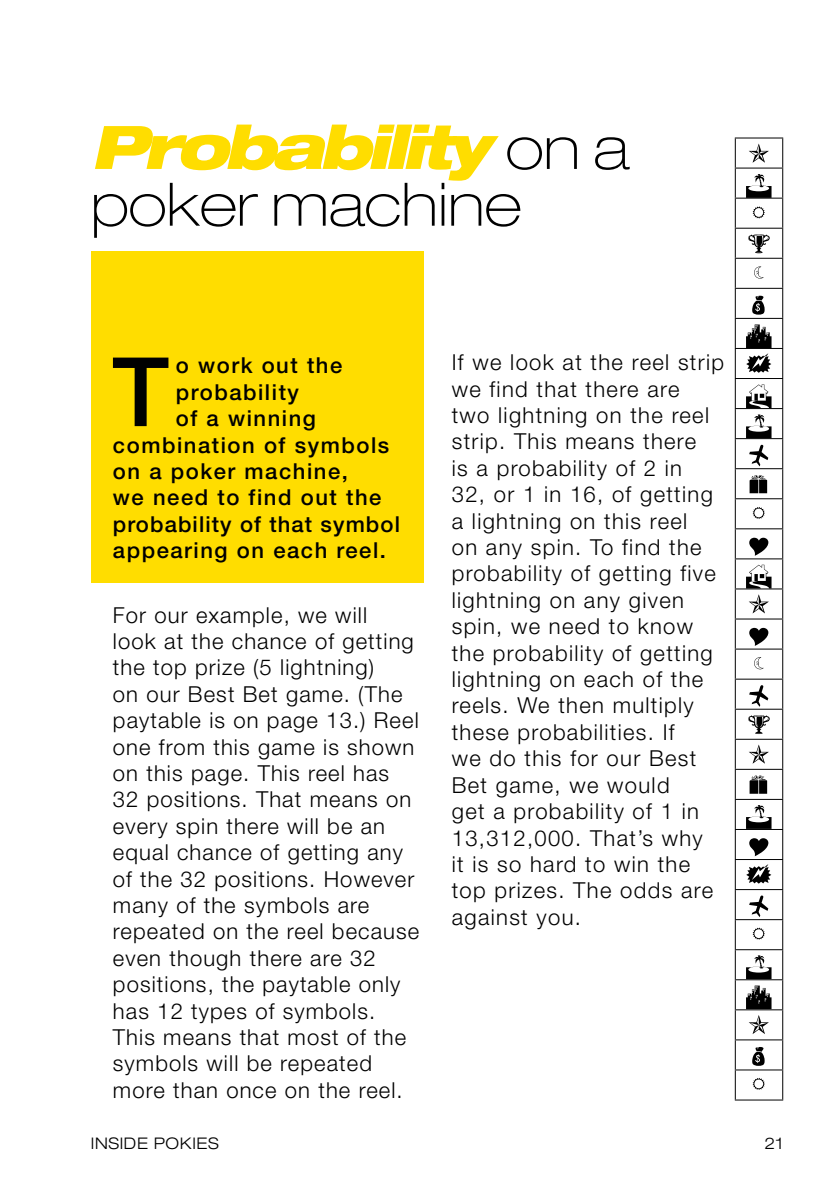
<style>
.page{position:relative;width:840px;height:1191px;background:#fff}
.page>*{position:absolute;margin:0;border:0;box-sizing:border-box;transform-origin:0 0}
.t1{font:500 96px "Helvetica Neue";color:#000}
.t2{font:italic 900 expanded 60px "Helvetica Neue";letter-spacing:-.075em;color:#fd0}
.t3{font:100 expanded 60px "Helvetica Neue";color:#000}
.t4{font:300 22px/26.4px "Helvetica Neue";letter-spacing:.05em;color:#000}
.t5{font:500 22px "Helvetica Neue";letter-spacing:.07em;color:#000}
.t6{font:500 22px "Helvetica Neue";letter-spacing:.05em;color:#000}
.t7{font:300 expanded 16px "Helvetica Neue";letter-spacing:.04em;color:#000}
.s1{font-weight:100;font-style:normal;color:#000}
</style>
<div class="page">
<div style="left:91px;top:251px;width:332px;height:331px;background:#fd0"></div>
<hr style="left:734px;top:137px;width:48px;height:1px;background:#000">
<hr style="left:734px;top:138px;width:1px;height:30px;background:#000">
<hr style="left:781px;top:138px;width:1px;height:30px;background:#000">
<hr style="left:734px;top:168px;width:48px;height:1px;background:#000">
<hr style="left:734px;top:198px;width:48px;height:1px;background:#000">
<hr style="left:734px;top:228px;width:48px;height:1px;background:#000">
<hr style="left:734px;top:258px;width:48px;height:1px;background:#000">
<hr style="left:734px;top:288px;width:48px;height:1px;background:#000">
<hr style="left:734px;top:318px;width:48px;height:1px;background:#000">
<hr style="left:734px;top:348px;width:48px;height:1px;background:#000">
<hr style="left:734px;top:378px;width:48px;height:1px;background:#000">
<hr style="left:734px;top:408px;width:48px;height:1px;background:#000">
<hr style="left:734px;top:438px;width:48px;height:1px;background:#000">
<hr style="left:734px;top:468px;width:48px;height:1px;background:#000">
<hr style="left:734px;top:498px;width:48px;height:1px;background:#000">
<hr style="left:734px;top:528px;width:48px;height:1px;background:#000">
<hr style="left:734px;top:558px;width:48px;height:1px;background:#000">
<hr style="left:734px;top:588px;width:48px;height:1px;background:#000">
<hr style="left:734px;top:618px;width:48px;height:1px;background:#000">
<hr style="left:734px;top:648px;width:48px;height:1px;background:#000">
<hr style="left:734px;top:678px;width:48px;height:1px;background:#000">
<svg style="left:734px;top:169px;width:1px;height:539px"></svg>
<svg style="left:781px;top:197px;width:1px;height:483px"></svg>
<hr style="left:734px;top:708px;width:48px;height:1px;background:#000">
<hr style="left:734px;top:709px;width:1px;height:30px;background:#000">
<hr style="left:781px;top:709px;width:1px;height:30px;background:#000">
<hr style="left:734px;top:739px;width:48px;height:1px;background:#000">
<hr style="left:734px;top:769px;width:48px;height:1px;background:#000">
<hr style="left:734px;top:799px;width:48px;height:1px;background:#000">
<hr style="left:734px;top:829px;width:48px;height:1px;background:#000">
<hr style="left:734px;top:859px;width:48px;height:1px;background:#000">
<hr style="left:734px;top:889px;width:48px;height:1px;background:#000">
<hr style="left:734px;top:919px;width:48px;height:1px;background:#000">
<hr style="left:734px;top:949px;width:48px;height:1px;background:#000">
<hr style="left:734px;top:979px;width:48px;height:1px;background:#000">
<hr style="left:734px;top:1009px;width:48px;height:1px;background:#000">
<hr style="left:734px;top:1039px;width:48px;height:1px;background:#000">
<hr style="left:734px;top:1069px;width:48px;height:1px;background:#000">
<svg style="left:734px;top:740px;width:1px;height:359px"></svg>
<svg style="left:781px;top:768px;width:1px;height:303px"></svg>
<hr style="left:734px;top:1099px;width:48px;height:1px;background:#000">
<svg style="left:749px;top:143px;width:19px;height:20px"></svg>
<svg style="left:745px;top:174px;width:26px;height:24px"></svg>
<svg style="left:752px;top:206px;width:12px;height:13px"></svg>
<svg style="left:748px;top:234px;width:21px;height:19px"></svg>
<svg style="left:754px;top:266px;width:9px;height:13px"></svg>
<svg style="left:752px;top:296px;width:12px;height:19px"></svg>
<svg style="left:745px;top:324px;width:26px;height:49px"></svg>
<svg style="left:746px;top:384px;width:25px;height:24px"></svg>
<svg style="left:746px;top:414px;width:25px;height:24px"></svg>
<svg style="left:749px;top:445px;width:18px;height:21px"></svg>
<svg style="left:749px;top:475px;width:17px;height:18px"></svg>
<svg style="left:752px;top:507px;width:12px;height:12px"></svg>
<svg style="left:749px;top:538px;width:19px;height:18px"></svg>
<svg style="left:746px;top:565px;width:25px;height:23px"></svg>
<svg style="left:749px;top:594px;width:19px;height:19px"></svg>
<svg style="left:749px;top:628px;width:19px;height:18px"></svg>
<svg style="left:754px;top:657px;width:9px;height:12px"></svg>
<svg style="left:749px;top:685px;width:18px;height:22px"></svg>
<svg style="left:748px;top:715px;width:21px;height:19px"></svg>
<svg style="left:749px;top:744px;width:19px;height:19px"></svg>
<svg style="left:749px;top:775px;width:17px;height:18px"></svg>
<svg style="left:746px;top:805px;width:25px;height:24px"></svg>
<svg style="left:749px;top:838px;width:19px;height:18px"></svg>
<svg style="left:746px;top:864px;width:24px;height:19px"></svg>
<svg style="left:749px;top:895px;width:18px;height:22px"></svg>
<svg style="left:752px;top:927px;width:12px;height:12px"></svg>
<svg style="left:746px;top:955px;width:25px;height:24px"></svg>
<svg style="left:746px;top:985px;width:25px;height:24px"></svg>
<svg style="left:749px;top:1015px;width:19px;height:19px"></svg>
<svg style="left:752px;top:1047px;width:12px;height:18px"></svg>
<svg style="left:752px;top:1078px;width:12px;height:12px"></svg>
<h2 class="t2" style="left:91px;top:108px;width:539px">Probability <span class="s1">on a</span></h2>
<h2 class="t3" style="left:91px;top:169px;width:432px">poker machine</h2>
<h1 class="t1" style="left:112px;top:335px;width:58px">T</h1>
<p class="t5" style="left:176px;top:352px;width:168px">o work out the</p>
<p class="t5" style="left:176px;top:379px;width:125px">probability</p>
<p class="t5" style="left:176px;top:405px;width:142px">of a winning</p>
<p class="t5" style="left:113px;top:431px;width:278px">combination of symbols</p>
<p class="t5" style="left:113px;top:458px;width:236px">on a poker machine,</p>
<p class="t5" style="left:113px;top:484px;width:270px">we need to find out the</p>
<p class="t6" style="left:113px;top:511px;width:288px">probability of that symbol</p>
<p class="t5" style="left:113px;top:537px;width:274px">appearing on each reel.</p>
<p class="t4" style="left:113px;top:601px;width:308px">For our example, we will<br>look at the chance of getting the top prize (5 lightning)<br>on our Best Bet game. (The paytable is on page 13.) Reel one from this game is shown on this page. This reel has<br>32 positions. That means on every spin there will be an equal chance of getting any of the 32 positions. However many of the symbols are repeated on the reel because even though there are 32 positions, the paytable only has 12 types of symbols.<br>This means that most of the symbols will be repeated more than once on the reel.</p>
<p class="t4" style="left:451px;top:348px;width:274px">If we look at the reel strip we find that there are<br>two lightning on the reel strip. This means there<br>is a probability of 2 in<br>32, or 1 in 16, of getting a lightning on this reel<br>on any spin. To find the probability of getting five lightning on any given spin, we need to know the probability of getting lightning on each of the reels. We then multiply these probabilities. If<br>we do this for our Best<br>Bet game, we would<br>get a probability of 1 in<br>13,312,000. That’s why<br>it is so hard to win the top prizes. The odds are against you.</p>
<p class="t7" style="left:91px;top:1133px;width:130px">INSIDE POKIES</p>
<p class="t7" style="left:764px;top:1133px;width:20px">21</p>
</div>
